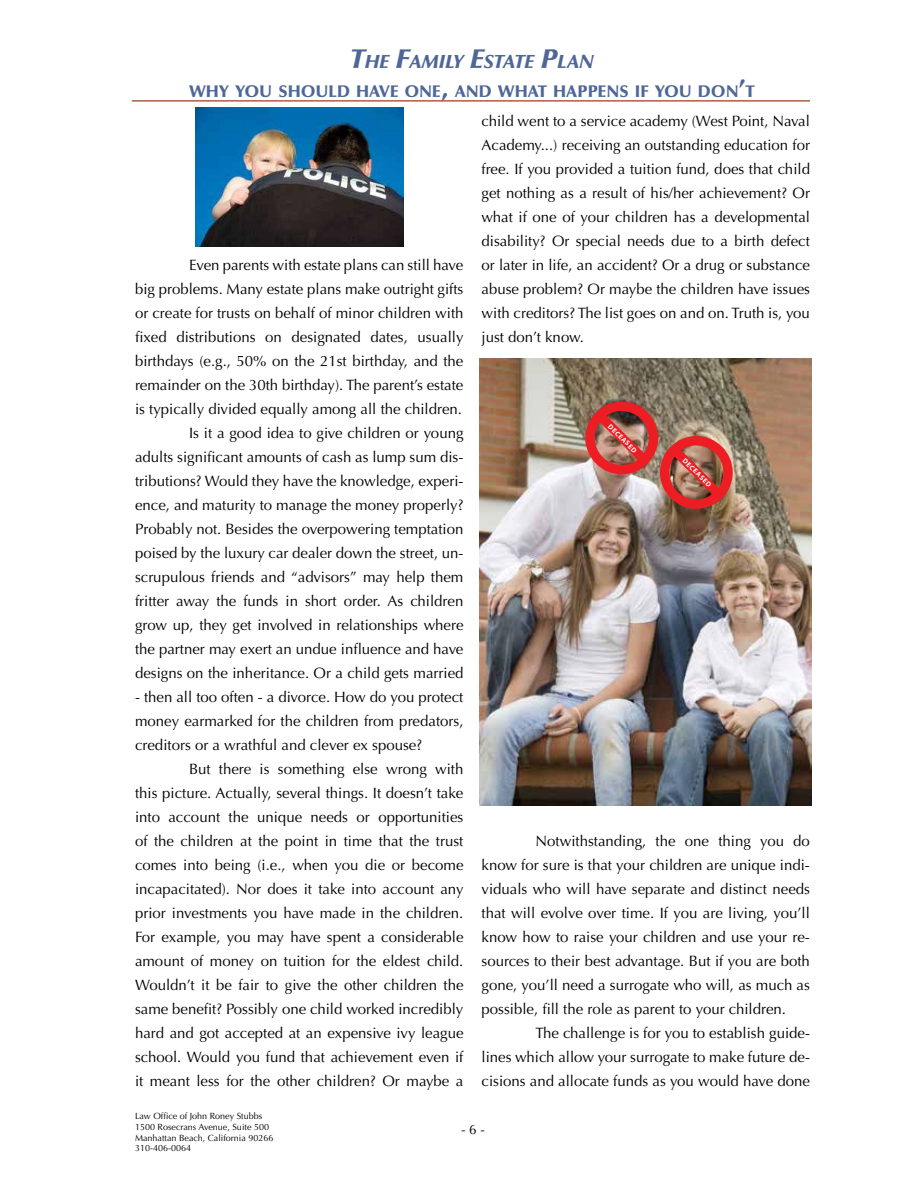
<style>
.page{position:relative;width:918px;height:1188px;background:#fff}
.page>*{position:absolute;margin:0;border:0;box-sizing:border-box;transform-origin:0 0}
.t1{font:italic 900 18.9px "Optima LT Std";color:#4f6797}
.t2{font:900 16.8px "Optima LT Std";color:#4f6797}
.t3{font:15px/24px "Optima LT Std";color:#000;text-align:justify}
.t4{font:13.5px "Optima LT Std";color:#000}
.t5{font:9px/10.8px "Optima LT Std";color:#000}
.t6{font:700 7.05px "Myriad Pro";color:#fff}
.s1{font-size:27px}
.s2{font-size:24px}
</style>
<div class="page">
<hr style="left:132px;top:100px;width:678px;height:2px;background:#ae5d40">
<img style="left:195px;top:108px;width:208px;height:138px">
<img style="left:480px;top:358px;width:332px;height:448px">
<img style="left:586px;top:402px;width:145px;height:105px">
<p class="t1" style="left:350px;top:51px;width:246px"><span class="s1">T</span>HE <span class="s1">F</span>AMILY <span class="s1">E</span>STATE <span class="s1">P</span>LAN</p>
<p class="t2" style="left:189px;top:82px;width:567px">WHY YOU SHOULD HAVE ONE<span class="s2">,</span> AND WHAT HAPPENS IF YOU DON<span class="s2">’</span>T</p>
<p class="t3" style="left:135px;top:253px;width:330px;text-align:right">Even parents with estate plans can still have<br>big problems. Many estate plans make outright gifts or create for trusts on behalf of minor children with fixed distributions on designated dates, usually birthdays (e.g., 50% on the 21st birthday, and the remainder on the 30th birthday). The parent’s estate is typically divided equally among all the children.<br>Is it a good idea to give children or young<br>adults significant amounts of cash as lump sum dis&shy;tributions? Would they have the knowledge, experi&shy;ence, and maturity to manage the money properly?<br>Probably not. Besides the overpowering temptation poised by the luxury car dealer down the street, un&shy;scrupulous friends and “advisors” may help them fritter away the funds in short order. As children grow up, they get involved in relationships where the partner may exert an undue influence and have designs on the inheritance. Or a child gets married</p>
<p class="t3" style="left:135px;top:685px;width:330px">- then all too often - a divorce. How do you protect money earmarked for the children from predators, creditors or a wrathful and clever ex spouse?</p>
<p class="t3" style="left:135px;top:757px;width:330px;text-indent:54px">But there is something else wrong with this picture. Actually, several things. It doesn’t take into account the unique needs or opportunities of the children at the point in time that the trust comes into being (i.e., when you die or become incapacitated). Nor does it take into account any prior investments you have made in the children.<br>For example, you may have spent a considerable amount of money on tuition for the eldest child.<br>Wouldn’t it be fair to give the other children the same benefit? Possibly one child worked incredibly hard and got accepted at an expensive ivy league school. Would you fund that achievement even if it meant less for the other children? Or maybe a</p>
<p class="t3" style="left:482px;top:109px;width:330px">child went to a service academy (West Point, Naval Academy...) receiving an outstanding education for free. If you provided a tuition fund, does that child get nothing as a result of his/her achievement? Or what if one of your children has a developmental disability? Or special needs due to a birth defect or later in life, an accident? Or a drug or substance abuse problem? Or maybe the children have issues with creditors? The list goes on and on. Truth is, you just don’t know.</p>
<p class="t6" style="left:613px;top:422px;width:39px;rotate:45deg">DECEASED</p>
<p class="t6" style="left:687px;top:456px;width:39px;rotate:45deg">DECEASED</p>
<p class="t3" style="left:482px;top:829px;width:330px;text-indent:54px">Notwithstanding, the one thing you do know for sure is that your children are unique indi&shy;viduals who will have separate and distinct needs that will evolve over time. If you are living, you’ll know how to raise your children and use your re&shy;sources to their best advantage. But if you are both gone, you’ll need a surrogate who will, as much as possible, fill the role as parent to your children.</p>
<p class="t3" style="left:482px;top:1021px;width:330px;text-indent:54px">The challenge is for you to establish guide&shy;lines which allow your surrogate to make future de&shy;cisions and allocate funds as you would have done</p>
<p class="t5" style="left:135px;top:1111px;width:140px">Law Office of John Roney Stubbs<br>1500 Rosecrans Avenue, Suite 500<br>Manhattan Beach, California 90266<br>310-406-0064</p>
<p class="t4" style="left:461px;top:1122px;width:26px">- 6 -</p>
</div>
